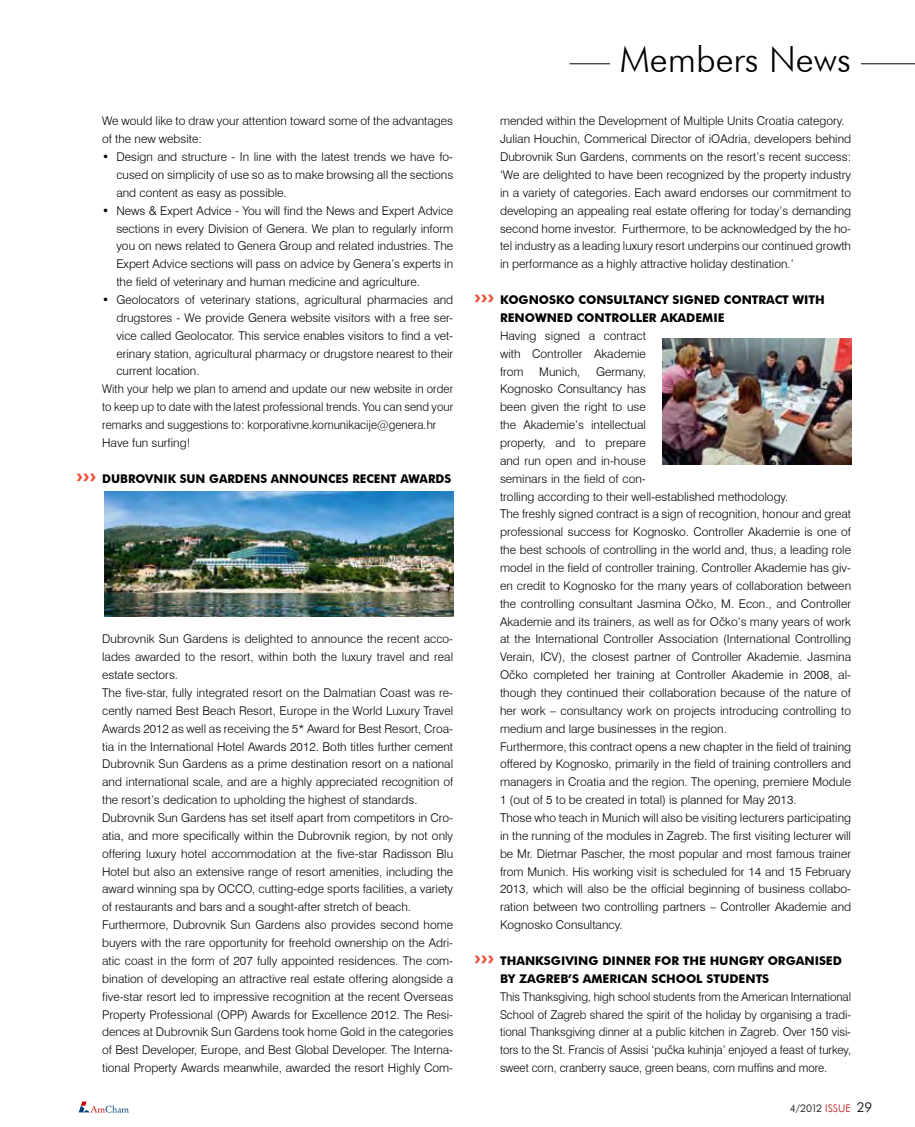
<style>
.page{position:relative;width:915px;height:1127px;background:#fff}
.page>*{position:absolute;margin:0;border:0;box-sizing:border-box;transform-origin:0 0}
.t1{font:300 36px "Futura BT";color:#000}
.t2{font:300 12px/17.9px "Swiss 721 BT";color:#000}
.t3{font:300 12px/17.9px "Swiss 721 BT";color:#000;text-align:justify;scale:.96 1}
.t4{font:700 12px "Futura BT";color:#000}
.t5{font:300 10.5px "Futura BT";color:#000}
.s1{font-family:"Humanist 521 BT";font-stretch:condensed;font-size:24px;color:#ea5036}
.s2{color:#c00808}
.s3{font-size:13.5px}
</style>
<div class="page">
<svg style="left:79px;top:1101px;width:50px;height:11px"></svg>
<hr style="left:569px;top:64px;width:345px;height:1px;background:#000">
<div style="left:610px;top:45px;width:250px;height:29px;background:#fff"></div>
<img style="left:662px;top:338px;width:188px;height:127px">
<img style="left:104px;top:491px;width:349px;height:126px">
<p class="t2" style="left:102px;top:112px;width:352px">We would like to draw your attention toward some of the advantages of the new website:</p>
<p class="t2" style="left:116px;top:148px;width:338px;text-align:justify;text-indent:-14px">• Design and structure - In line with the latest trends we have fo&shy;cused on simplicity of use so as to make browsing all the sections and content as easy as possible.</p>
<p class="t2" style="left:116px;top:201px;width:338px;text-align:justify;text-indent:-14px">• News &amp; Expert Advice - You will find the News and Expert Advice sections in every Division of Genera. We plan to regularly inform you on news related to Genera Group and related industries. The Expert Advice sections will pass on advice by Genera’s experts in the field of veterinary and human medicine and agriculture.</p>
<p class="t2" style="left:102px;top:291px;width:352px">• Geolocators of veterinary stations, agricultural pharmacies and</p>
<p class="t2" style="left:116px;top:309px;width:338px">drugstores - We provide Genera website visitors with a free ser-</p>
<p class="t2" style="left:116px;top:326px;width:338px">vice called Geolocator. This service enables visitors to find a vet-</p>
<p class="t2" style="left:116px;top:344px;width:338px">erinary station, agricultural pharmacy or drugstore nearest to their</p>
<p class="t2" style="left:116px;top:362px;width:85px">current location.</p>
<p class="t3" style="left:102px;top:380px;width:367px">With your help we plan to amend and update our new website in order</p>
<p class="t3" style="left:102px;top:398px;width:367px">to keep up to date with the latest professional trends. You can send your</p>
<p class="t3" style="left:102px;top:416px;width:349px">remarks and suggestions to: korporativne.komunikacije@genera.hr</p>
<p class="t2" style="left:102px;top:434px;width:90px">Have fun surfing!</p>
<p class="t4" style="left:77px;top:471px;width:376px"><span class="s1">›››</span> DUBROVNIK SUN GARDENS ANNOUNCES RECENT AWARDS</p>
<p class="t2" style="left:102px;top:630px;width:352px">Dubrovnik Sun Gardens is delighted to announce the recent acco&shy;lades awarded to the resort, within both the luxury travel and real estate sectors.<br>The five-star, fully integrated resort on the Dalmatian Coast was re&shy;cently named Best Beach Resort, Europe in the World Luxury Travel Awards 2012 as well as receiving the 5* Award for Best Resort, Croa&shy;tia in the International Hotel Awards 2012. Both titles further cement Dubrovnik Sun Gardens as a prime destination resort on a national and international scale, and are a highly appreciated recognition of the resort’s dedication to upholding the highest of standards.<br>Dubrovnik Sun Gardens has set itself apart from competitors in Cro&shy;atia, and more specifically within the Dubrovnik region, by not only offering luxury hotel accommodation at the five-star Radisson Blu Hotel but also an extensive range of resort amenities, including the award winning spa by OCCO, cutting-edge sports facilities, a variety of restaurants and bars and a sought-after stretch of beach.<br>Furthermore, Dubrovnik Sun Gardens also provides second home buyers with the rare opportunity for freehold ownership on the Adri&shy;atic coast in the form of 207 fully appointed residences. The com&shy;bination of developing an attractive real estate offering alongside a five-star resort led to impressive recognition at the recent Overseas Property Professional (OPP) Awards for Excellence 2012. The Resi&shy;dences at Dubrovnik Sun Gardens took home Gold in the categories of Best Developer, Europe, and Best Global Developer. The Interna&shy;tional Property Awards meanwhile, awarded the resort Highly Com-</p>
<h1 class="t1" style="left:619px;top:37px;width:233px">Members News</h1>
<p class="t2" style="left:500px;top:112px;width:352px">mended within the Development of Multiple Units Croatia category.<br>Julian Houchin, Commerical Director of iOAdria, developers behind Dubrovnik Sun Gardens, comments on the resort’s recent success: ‘We are delighted to have been recognized by the property industry in a variety of categories. Each award endorses our commitment to developing an appealing real estate offering for today’s demanding second home investor. Furthermore, to be acknowledged by the ho&shy;tel industry as a leading luxury resort underpins our continued growth in performance as a highly attractive holiday destination.’</p>
<p class="t4" style="left:474px;top:292px;width:30px"><span class="s1">›››</span> KOGNOSKO</p>
<p class="t4" style="left:578px;top:292px;width:10px">CONSUL</p>
<p class="t4" style="left:628px;top:292px;width:16px">TANC</p>
<p class="t4" style="left:661px;top:292px;width:20px">Y SIGNED</p>
<p class="t4" style="left:723px;top:292px;width:10px">CON</p>
<p class="t4" style="left:751px;top:292px;width:16px">TRAC</p>
<p class="t4" style="left:782px;top:292px;width:42px">T WITH</p>
<p class="t4" style="left:500px;top:310px;width:10px">RENOWNED</p>
<p class="t4" style="left:576px;top:310px;width:10px">CON</p>
<p class="t4" style="left:604px;top:310px;width:16px">TROLLER</p>
<p class="t4" style="left:660px;top:310px;width:9px">AKADEMIE</p>
<p class="t2" style="left:500px;top:326px;width:147px;text-align:justify">Having signed a contract with Controller Akademie from</p>
<p class="t2" style="left:500px;top:362px;width:352px;text-indent:96px">Germany,<br>Kognosko Consultancy has<br>been given the right to use<br>the Akademie’s intellectual<br>property, and to prepare<br>and run open and in-house<br>seminars in the field of con-<br>trolling according to their well-established methodology.<br>The freshly signed contract is a sign of recognition, honour and great professional success for Kognosko. Controller Akademie is one of the best schools of controlling in the world and, thus, a leading role model in the field of controller training. Controller Akademie has giv&shy;en credit to Kognosko for the many years of collaboration between the controlling consultant Jasmina Očko, M. Econ., and Controller Akademie and its trainers, as well as for Očko’s many years of work at the International Controller Association (International Controlling Verain, ICV), the closest partner of Controller Akademie. Jasmina Očko completed her training at Controller Akademie in 2008, al&shy;though they continued their collaboration because of the nature of her work – consultancy work on projects introducing controlling to medium and large businesses in the region.<br>Furthermore, this contract opens a new chapter in the field of training offered by Kognosko, primarily in the field of training controllers and managers in Croatia and the region. The opening, premiere Module 1 (out of 5 to be created in total) is planned for May 2013.<br>Those who teach in Munich will also be visiting lecturers participating in the running of the modules in Zagreb. The first visiting lecturer will be Mr. Dietmar Pascher, the most popular and most famous trainer from Munich. His working visit is scheduled for 14 and 15 February 2013, which will also be the official beginning of business collabo&shy;ration between two controlling partners – Controller Akademie and Kognosko Consultancy.</p>
<p class="t4" style="left:474px;top:953px;width:42px"><span class="s1">›››</span> THANKSGIVING</p>
<p class="t4" style="left:602px;top:953px;width:9px">DINNER</p>
<p class="t4" style="left:654px;top:953px;width:9px">FOR</p>
<p class="t4" style="left:682px;top:953px;width:38px">THE HUNGR</p>
<p class="t4" style="left:756px;top:953px;width:21px">Y ORGANISED</p>
<p class="t4" style="left:500px;top:971px;width:37px">BY ZAGREB</p>
<p class="t4" style="left:568px;top:971px;width:24px">’S AMERICAN</p>
<p class="t4" style="left:651px;top:971px;width:10px">SCHOOL</p>
<p class="t4" style="left:706px;top:971px;width:24px">STUDEN</p>
<p class="t4" style="left:755px;top:971px;width:14px">TS</p>
<p class="t3" style="left:500px;top:987px;width:367px">This Thanksgiving, high school students from the American International School of Zagreb shared the spirit of the holiday by organising a tradi&shy;tional Thanksgiving dinner at a public kitchen in Zagreb. Over 150 visi&shy;tors to the St. Francis of Assisi ‘pučka kuhinja’ enjoyed a feast of turkey, sweet corn, cranberry sauce, green beans, corn muffins and more.</p>
<p class="t2" style="left:539px;top:362px;width:43px">Munich,</p>
<p class="t5" style="left:789px;top:1101px;width:84px">4/2012 <span class="s2">ISSUE</span> <span class="s3">29</span></p>
</div>
